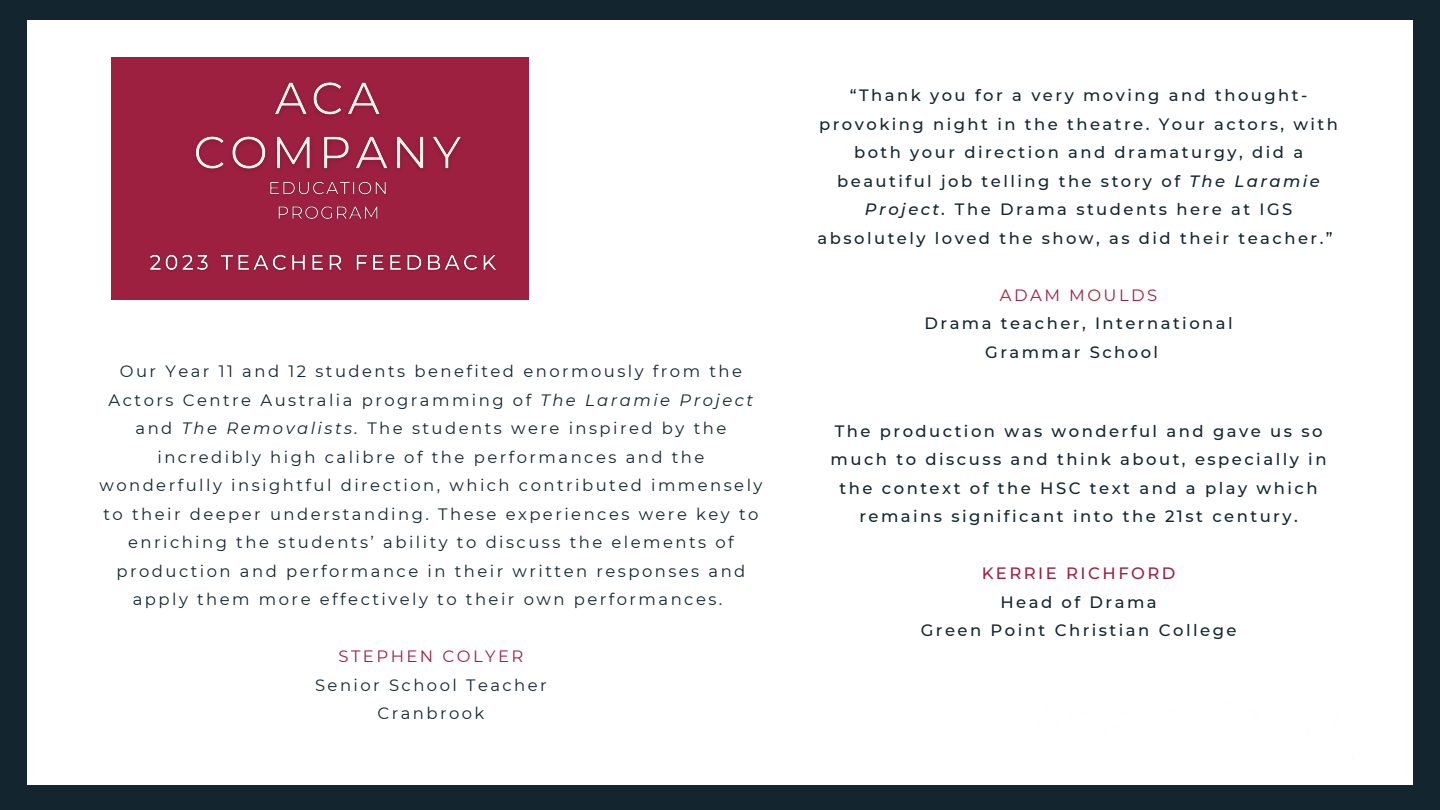
<style>
.page{position:relative;width:1440px;height:810px;background:#13262f}
.page>*{position:absolute;margin:0;border:0;box-sizing:border-box;transform-origin:0 0}
.t1{font:16.4px/28.5px "Montserrat";letter-spacing:.15em;color:#13262f;text-align:center}
.t2{font:500 16.4px/28.5px "Montserrat";letter-spacing:.15em;color:#13262f;text-align:center}
.t3{font:16.4px "Montserrat";letter-spacing:.15em;color:#9e2041}
.t4{font:500 16.4px "Montserrat";letter-spacing:.15em;color:#9e2041}
.s1{font-style:italic}
</style>
<div class="page">
<div style="left:27px;top:21px;width:1386px;height:764px;background:#fff"></div>
<div style="left:111px;top:57px;width:417px;height:243px;background:#9e2041"></div>
<img style="left:149px;top:254px;width:347px;height:17px">
<img style="left:195px;top:82px;width:266px;height:89px">
<img style="left:270px;top:181px;width:116px;height:39px">
<p class="t1" style="left:99px;top:357px;width:665px">Our Year 11 and 12 students benefited enormously from the Actors Centre Australia programming of <span class="s1">The Laramie Project </span>and <span class="s1">The Removalists.</span> The students were inspired by the incredibly high calibre of the performances and the wonderfully insightful direction, which contributed immensely to their deeper understanding. These experiences were key to enriching the students’ ability to discuss the elements of production and performance in their written responses and apply them more effectively to their own performances.</p>
<p class="t3" style="left:338px;top:646px;width:186px">STEPHEN COLYER</p>
<p class="t1" style="left:315px;top:671px;width:233px">Senior School Teacher</p>
<p class="t1" style="left:377px;top:699px;width:109px">Cranbrook</p>
<p class="t2" style="left:818px;top:81px;width:522px">“Thank you for a very moving and thought&shy;provoking night in the theatre. Your actors, with both your direction and dramaturgy, did a beautiful job telling the story of <span class="s1">The Laramie Project.</span> The Drama students here at IGS absolutely loved the show, as did their teacher.”</p>
<p class="t3" style="left:1000px;top:285px;width:159px">ADAM MOULDS</p>
<p class="t2" style="left:925px;top:309px;width:310px">Drama teacher, International</p>
<p class="t2" style="left:985px;top:338px;width:174px">Grammar School</p>
<p class="t2" style="left:831px;top:417px;width:497px">The production was wonderful and gave us so much to discuss and think about, especially in the context of the HSC text and a play which remains significant into the 21st century.</p>
<p class="t4" style="left:982px;top:564px;width:195px">KERRIE RICHFORD</p>
<p class="t2" style="left:1000px;top:588px;width:158px">Head of Drama</p>
<p class="t2" style="left:921px;top:616px;width:317px">Green Point Christian College</p>
</div>
